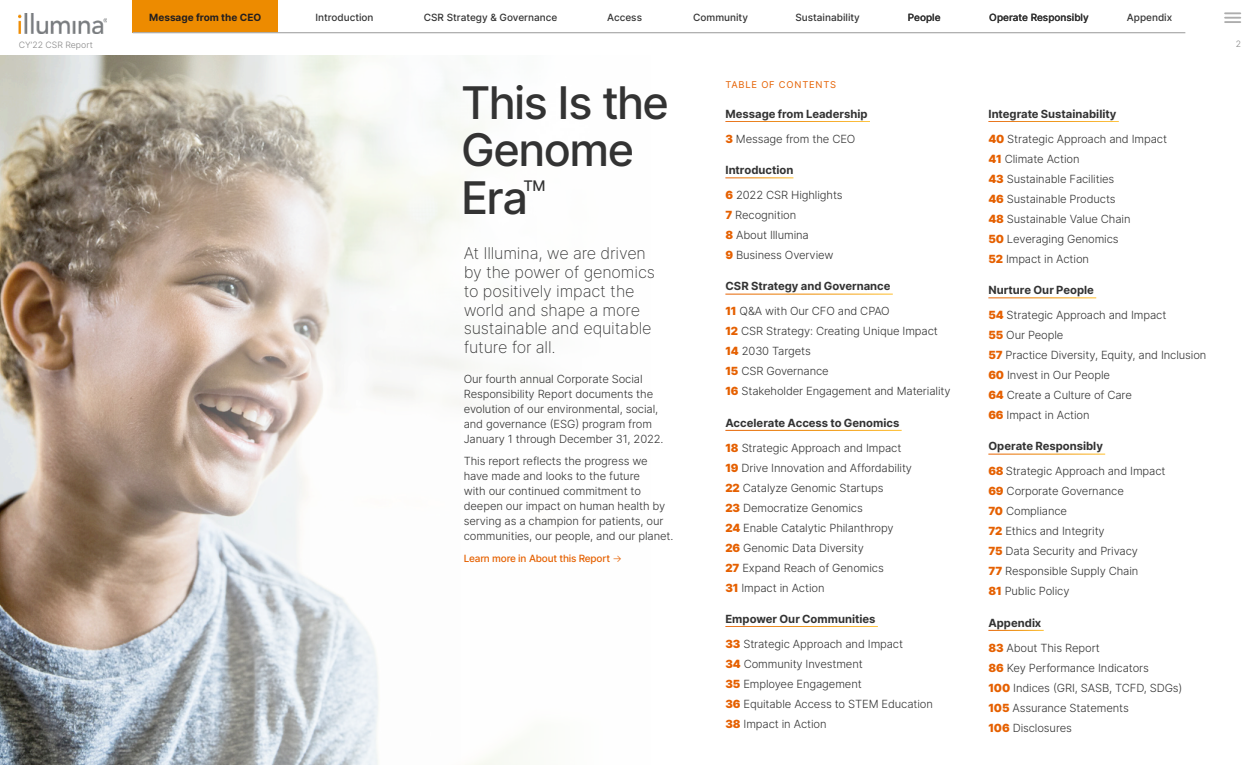
<style>
.page{position:relative;width:1260px;height:765px;background:#fff}
.page>*{position:absolute;margin:0;border:0;box-sizing:border-box;transform-origin:0 0}
.H2-Page_Header{font:500 45px/47.5px "Inter";letter-spacing:-.035em;color:#333}
.H3-Deck{font:16.25px/18.8px "Inter Extra Light BETA";letter-spacing:-.01em;color:#333}
.H2-Page_Header-2{font:500 14.62px "Inter";color:#333}
.Body{font:11.25px/15px "Inter Light BETA";letter-spacing:-.01em;color:#333}
.Contents-Headers{font:700 11.25px "Inter";color:#333}
.t1{font:500 10px "Inter";color:#333}
.Small_Body{font:500 10px "Inter";letter-spacing:-.02em;color:#e56000}
.t2{font:700 10px "Inter";color:#231f20}
.Chapter_Eyebrow{font:9.38px "Inter";letter-spacing:.085em;color:#e56000}
.t3{font:8.75px "Inter Light BETA";color:#858585}
.s1{font-weight:700;color:#fff}
.s2{font-family:"Inter Light BETA";font-weight:400}
.s3{font-family:"Inter";font-weight:900;color:#e56000}
</style>
<div class="page">
<div style="left:133px;top:0;width:145px;height:33px;background:#ed8b00"></div>
<hr style="left:133px;top:32px;width:1052px;height:1px;background:#adadad">
<svg style="left:1225px;top:12px;width:15px;height:11px"></svg>
<img style="left:19px;top:14px;width:88px;height:19px">
<img style="left:0;top:56px;width:520px;height:709px">
<div style="left:466px;top:377px;width:221px;height:201px;background:#fff"></div>
<p class="t2" style="left:149px;top:10px;width:114px">Message from the CEO</p>
<p class="t1" style="left:315px;top:10px;width:60px">Introduction</p>
<p class="t1" style="left:424px;top:10px;width:135px">CSR Strategy &amp; Governance</p>
<p class="t1" style="left:607px;top:10px;width:36px">Access</p>
<p class="t1" style="left:693px;top:10px;width:56px">Community</p>
<p class="t1" style="left:796px;top:10px;width:66px">Sustainability</p>
<p class="t1" style="left:908px;top:10px;width:34px">People</p>
<p class="t1" style="left:1013px;top:10px;width:80px">ate R spo<span class="s1">nsibly</span></p>
<p class="t1" style="left:989px;top:10px;width:101px">Operate Responsibly</p>
<p class="t1" style="left:1127px;top:10px;width:47px">Appendix</p>
<p class="t3" style="left:19px;top:38px;width:76px">CY’22 CSR Report</p>
<p class="t3" style="left:1236px;top:38px;width:7px">2</p>
<p class="H2-Page_Header" style="left:461px;top:77px;width:209px">This Is the<br>Genome<br>Era</p>
<p class="H3-Deck" style="left:464px;top:244px;width:193px">At Illumina, we are driven by the power of genomics to positively impact the world and shape a more sustainable and equitable future for all.</p>
<p class="H2-Page_Header-2" style="left:523px;top:175px;width:24px">TM</p>
<p class="Body" style="left:464px;top:371px;width:201px">Our fourth annual Corporate Social Responsibility Report documents the evolution of our environmental, social, and governance (ESG) program from January 1 through December 31, 2022.</p>
<p class="Body" style="left:464px;top:453px;width:211px">This report reflects the progress we have made and looks to the future<br>with our continued commitment to deepen our impact on human health by serving as a champion for patients, our communities, our people, and our planet.</p>
<p class="Small_Body" style="left:464px;top:551px;width:160px">Learn more in About this Report <span class="s2">→</span></p>
<p class="Chapter_Eyebrow" style="left:725px;top:78px;width:112px">TABLE OF CONTENTS</p>
<p class="Contents-Headers" style="left:725px;top:106px;width:144px">Message from Leadership</p>
<p class="Body" style="left:725px;top:131px;width:132px"><span class="s3">3</span> Message from the CEO</p>
<p class="Contents-Headers" style="left:725px;top:162px;width:70px">Introduction</p>
<p class="Body" style="left:725px;top:187px;width:119px"><span class="s3">6</span> 2022 CSR Highlights</p>
<p class="Body" style="left:725px;top:207px;width:72px"><span class="s3">7</span> Recognition</p>
<p class="Body" style="left:725px;top:227px;width:85px"><span class="s3">8</span> About Illumina</p>
<p class="Body" style="left:725px;top:247px;width:110px"><span class="s3">9</span> Business Overview</p>
<p class="Contents-Headers" style="left:725px;top:278px;width:167px">CSR Strategy and Governance</p>
<p class="Body" style="left:725px;top:303px;width:166px"><span class="s3">11</span> Q&amp;A with Our CFO and CPAO</p>
<p class="Body" style="left:725px;top:323px;width:214px"><span class="s3">12</span> CSR Strategy: Creating Unique Impact</p>
<p class="Body" style="left:725px;top:343px;width:87px"><span class="s3">14</span> 2030 Targets</p>
<p class="Body" style="left:725px;top:363px;width:105px"><span class="s3">15</span> CSR Governance</p>
<p class="Body" style="left:725px;top:383px;width:227px"><span class="s3">16</span> Stakeholder Engagement and Materiality</p>
<p class="Contents-Headers" style="left:725px;top:414px;width:176px">Accelerate Access to Genomics</p>
<p class="Body" style="left:725px;top:440px;width:178px"><span class="s3">18</span> Strategic Approach and Impact</p>
<p class="Body" style="left:725px;top:460px;width:188px"><span class="s3">19</span> Drive Innovation and Affordability</p>
<p class="Body" style="left:725px;top:480px;width:160px"><span class="s3">22</span> Catalyze Genomic Startups</p>
<p class="Body" style="left:725px;top:500px;width:139px"><span class="s3">23</span> Democratize Genomics</p>
<p class="Body" style="left:725px;top:520px;width:170px"><span class="s3">24</span> Enable Catalytic Philanthropy</p>
<p class="Body" style="left:725px;top:540px;width:140px"><span class="s3">26</span> Genomic Data Diversity</p>
<p class="Body" style="left:725px;top:560px;width:160px"><span class="s3">27</span> Expand Reach of Genomics</p>
<p class="Body" style="left:725px;top:580px;width:101px"><span class="s3">31</span> Impact in Action</p>
<p class="Contents-Headers" style="left:725px;top:611px;width:152px">Empower Our Communities</p>
<p class="Body" style="left:725px;top:636px;width:179px"><span class="s3">33</span> Strategic Approach and Impact</p>
<p class="Body" style="left:725px;top:656px;width:139px"><span class="s3">34</span> Community Investment</p>
<p class="Body" style="left:725px;top:676px;width:138px"><span class="s3">35</span> Employee Engagement</p>
<p class="Body" style="left:725px;top:696px;width:209px"><span class="s3">36</span> Equitable Access to STEM Education</p>
<p class="Body" style="left:725px;top:716px;width:103px"><span class="s3">38</span> Impact in Action</p>
<p class="Contents-Headers" style="left:988px;top:106px;width:130px">Integrate Sustainability</p>
<p class="Body" style="left:988px;top:131px;width:180px"><span class="s3">40</span> Strategic Approach and Impact</p>
<p class="Body" style="left:988px;top:151px;width:93px"><span class="s3">41</span> Climate Action</p>
<p class="Body" style="left:988px;top:171px;width:127px"><span class="s3">43</span> Sustainable Facilities</p>
<p class="Body" style="left:988px;top:191px;width:129px"><span class="s3">46</span> Sustainable Products</p>
<p class="Body" style="left:988px;top:211px;width:144px"><span class="s3">48</span> Sustainable Value Chain</p>
<p class="Body" style="left:988px;top:231px;width:132px"><span class="s3">50</span> Leveraging Genomics</p>
<p class="Body" style="left:988px;top:251px;width:102px"><span class="s3">52</span> Impact in Action</p>
<p class="Contents-Headers" style="left:988px;top:282px;width:107px">Nurture Our People</p>
<p class="Body" style="left:988px;top:307px;width:179px"><span class="s3">54</span> Strategic Approach and Impact</p>
<p class="Body" style="left:988px;top:327px;width:77px"><span class="s3">55</span> Our People</p>
<p class="Body" style="left:988px;top:347px;width:220px"><span class="s3">57</span> Practice Diversity, Equity, and Inclusion</p>
<p class="Body" style="left:988px;top:367px;width:123px"><span class="s3">60</span> Invest in Our People</p>
<p class="Body" style="left:988px;top:387px;width:145px"><span class="s3">64</span> Create a Culture of Care</p>
<p class="Body" style="left:988px;top:407px;width:103px"><span class="s3">66</span> Impact in Action</p>
<p class="Contents-Headers" style="left:988px;top:438px;width:116px">Operate Responsibly</p>
<p class="Body" style="left:988px;top:463px;width:179px"><span class="s3">68</span> Strategic Approach and Impact</p>
<p class="Body" style="left:988px;top:483px;width:137px"><span class="s3">69</span> Corporate Governance</p>
<p class="Body" style="left:988px;top:503px;width:80px"><span class="s3">70</span> Compliance</p>
<p class="Body" style="left:988px;top:523px;width:118px"><span class="s3">72</span> Ethics and Integrity</p>
<p class="Body" style="left:988px;top:543px;width:151px"><span class="s3">75</span> Data Security and Privacy</p>
<p class="Body" style="left:988px;top:563px;width:152px"><span class="s3">77</span> Responsible Supply Chain</p>
<p class="Body" style="left:988px;top:583px;width:83px"><span class="s3">81</span> Public Policy</p>
<p class="Contents-Headers" style="left:988px;top:614px;width:55px">Appendix</p>
<p class="Body" style="left:988px;top:640px;width:113px"><span class="s3">83</span> About This Report</p>
<p class="Body" style="left:988px;top:660px;width:162px"><span class="s3">86</span> Key Performance Indicators</p>
<p class="Body" style="left:988px;top:680px;width:196px"><span class="s3">100</span> Indices (GRI, SASB, TCFD, SDGs)</p>
<p class="Body" style="left:988px;top:700px;width:142px"><span class="s3">105</span> Assurance Statements</p>
<p class="Body" style="left:988px;top:720px;width:85px"><span class="s3">106</span> Disclosures</p>
</div>
